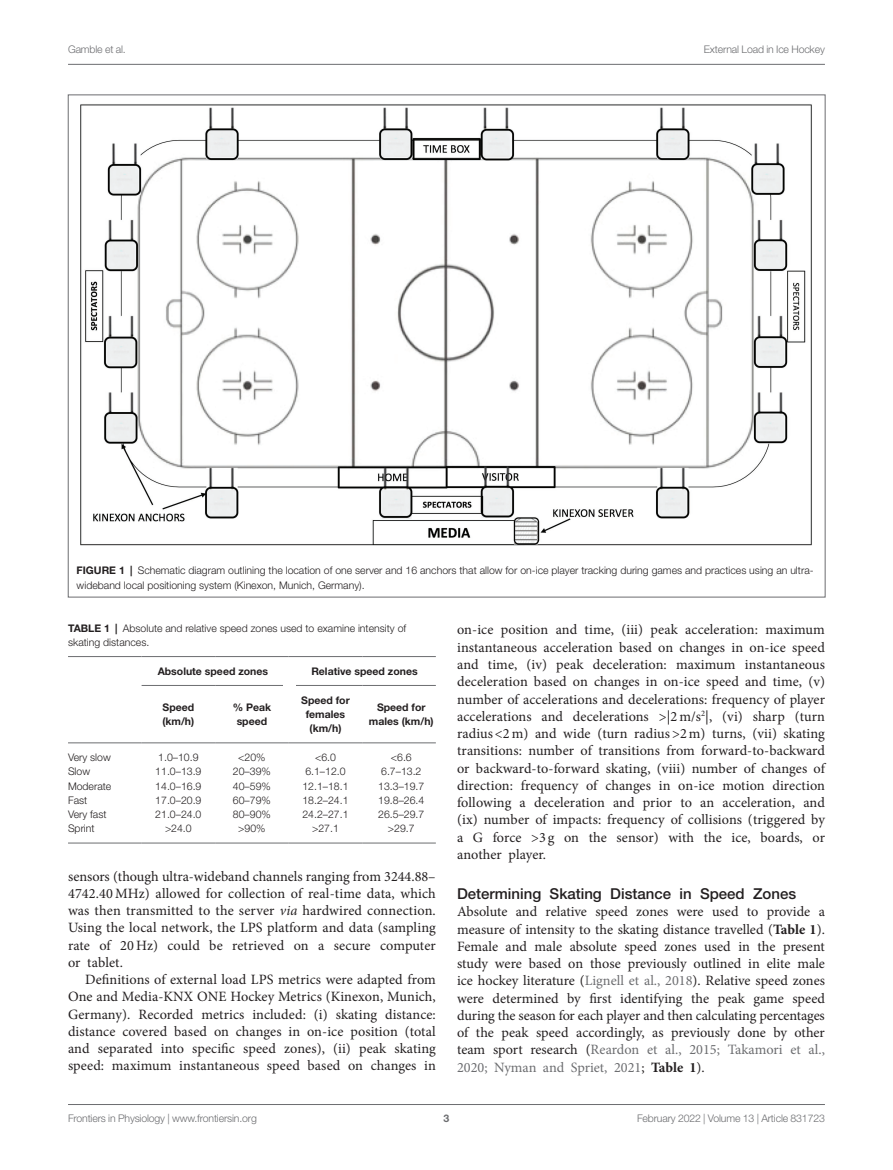
<style>
.page{position:relative;width:893px;height:1170px;background:#fff}
.page>*{position:absolute;margin:0;border:0;box-sizing:border-box;transform-origin:0 0}
.HEAD_3{font:500 15px "Helvetica Neue LT Std";color:#231f20}
.TEXT{font:14.25px/17.2px "Minion Pro";letter-spacing:.005em;color:#231f20;text-align:justify}
.TEXT_FLUSH{font:14.25px/17.2px "Minion Pro";color:#231f20;text-align:justify}
.TB_TX{font:300 10.5px "Helvetica Neue LT Std";color:#231f20}
.FIG_LEG{font:300 10.5px/14.2px "Helvetica Neue LT Std";color:#231f20}
.t1{font:300 10.5px "Helvetica Neue LT Std";letter-spacing:-.015em;color:#6c6d70}
.TT_NO_RULE{font:300 10.5px/14.2px "Helvetica Neue LT Std";color:#231f20}
.TB_CH{font:700 10.5px/14.2px "Helvetica Neue LT Std";color:#231f20;text-align:center}
.TB_STH{font:700 10.5px "Helvetica Neue LT Std";color:#231f20}
.t2{font:700 10.5px "Helvetica Neue LT Std";color:#6c6d70}
.s1{font-weight:700}
.s2{color:#6c6d70}
.s3{font-style:italic}
</style>
<div class="page">
<hr style="left:68px;top:64px;width:757px;height:1px;background:#6c6d70">
<hr style="left:68px;top:1104px;width:757px;height:1px;background:#6c6d70">
<img style="left:81px;top:104px;width:731px;height:441px">
<hr style="left:142px;top:742px;width:73px;height:1px;background:#6c6d70">
<hr style="left:215px;top:742px;width:74px;height:1px;background:#6c6d70">
<hr style="left:289px;top:742px;width:73px;height:1px;background:#6c6d70">
<hr style="left:362px;top:742px;width:74px;height:1px;background:#6c6d70">
<hr style="left:68px;top:842px;width:74px;height:1px;background:#6c6d70">
<hr style="left:142px;top:842px;width:73px;height:1px;background:#6c6d70">
<hr style="left:215px;top:842px;width:74px;height:1px;background:#6c6d70">
<hr style="left:289px;top:842px;width:73px;height:1px;background:#6c6d70">
<hr style="left:362px;top:842px;width:74px;height:1px;background:#6c6d70">
<hr style="left:289px;top:656px;width:73px;height:1px;background:#6c6d70">
<hr style="left:362px;top:656px;width:74px;height:1px;background:#6c6d70">
<hr style="left:289px;top:685px;width:73px;height:1px;background:#6c6d70">
<hr style="left:362px;top:685px;width:74px;height:1px;background:#6c6d70">
<hr style="left:142px;top:656px;width:73px;height:1px;background:#6c6d70">
<hr style="left:215px;top:656px;width:74px;height:1px;background:#6c6d70">
<hr style="left:142px;top:685px;width:73px;height:1px;background:#6c6d70">
<hr style="left:215px;top:685px;width:74px;height:1px;background:#6c6d70">
<hr style="left:68px;top:656px;width:74px;height:1px;background:#6c6d70">
<hr style="left:68px;top:742px;width:74px;height:1px;background:#6c6d70">
<div style="left:284px;top:673px;width:12px;height:24px;background:#fff"></div>
<p class="t1" style="left:68px;top:42px;width:59px">Gamble et al.</p>
<p class="t1" style="left:704px;top:42px;width:123px">External Load in Ice Hockey</p>
<p class="FIG_LEG" style="left:77px;top:563px;width:738px"><span class="s1">FIGURE 1 |</span> Schematic diagram outlining the location of one server and 16 anchors that allow for on-ice player tracking during games and practices using an ultra&shy;wideband local positioning system (Kinexon, Munich, Germany).</p>
<p class="TT_NO_RULE" style="left:68px;top:620px;width:340px"><span class="s1">TABLE 1 |</span> Absolute and relative speed zones used to examine intensity of skating distances.</p>
<p class="TB_STH" style="left:158px;top:664px;width:112px">Absolute speed zones</p>
<p class="TB_STH" style="left:311px;top:664px;width:108px">Relative speed zones</p>
<p class="TB_CH" style="left:162px;top:699px;width:33px;text-align:left">Speed (km/h)</p>
<p class="TB_CH" style="left:233px;top:699px;width:40px">% Peak speed</p>
<p class="TB_CH" style="left:301px;top:692px;width:50px">Speed for females (km/h)</p>
<p class="TB_CH" style="left:369px;top:699px;width:66px">Speed for males (km/h)</p>
<p class="TB_TX" style="left:68px;top:750px;width:44px">Very slow</p>
<p class="TB_TX" style="left:158px;top:750px;width:42px">1.0–10.9</p>
<p class="TB_TX" style="left:238px;top:750px;width:29px">&lt;20%</p>
<p class="TB_TX" style="left:315px;top:750px;width:22px">&lt;6.0</p>
<p class="TB_TX" style="left:391px;top:750px;width:22px">&lt;6.6</p>
<p class="TB_TX" style="left:68px;top:765px;width:24px">Slow</p>
<p class="TB_TX" style="left:155px;top:765px;width:48px">11.0–13.9</p>
<p class="TB_TX" style="left:233px;top:765px;width:39px">20–39%</p>
<p class="TB_TX" style="left:305px;top:765px;width:42px">6.1–12.0</p>
<p class="TB_TX" style="left:381px;top:765px;width:42px">6.7–13.2</p>
<p class="TB_TX" style="left:68px;top:779px;width:45px">Moderate</p>
<p class="TB_TX" style="left:155px;top:779px;width:48px">14.0–16.9</p>
<p class="TB_TX" style="left:233px;top:779px;width:39px">40–59%</p>
<p class="TB_TX" style="left:302px;top:779px;width:48px">12.1–18.1</p>
<p class="TB_TX" style="left:378px;top:779px;width:48px">13.3–19.7</p>
<p class="TB_TX" style="left:68px;top:793px;width:21px">Fast</p>
<p class="TB_TX" style="left:155px;top:793px;width:48px">17.0–20.9</p>
<p class="TB_TX" style="left:233px;top:793px;width:39px">60–79%</p>
<p class="TB_TX" style="left:302px;top:793px;width:48px">18.2–24.1</p>
<p class="TB_TX" style="left:378px;top:793px;width:48px">19.8–26.4</p>
<p class="TB_TX" style="left:68px;top:807px;width:40px">Very fast</p>
<p class="TB_TX" style="left:155px;top:807px;width:48px">21.0–24.0</p>
<p class="TB_TX" style="left:233px;top:807px;width:39px">80–90%</p>
<p class="TB_TX" style="left:302px;top:807px;width:48px">24.2–27.1</p>
<p class="TB_TX" style="left:378px;top:807px;width:48px">26.5–29.7</p>
<p class="TB_TX" style="left:68px;top:822px;width:28px">Sprint</p>
<p class="TB_TX" style="left:165px;top:822px;width:28px">&gt;24.0</p>
<p class="TB_TX" style="left:238px;top:822px;width:29px">&gt;90%</p>
<p class="TB_TX" style="left:312px;top:822px;width:28px">&gt;27.1</p>
<p class="TB_TX" style="left:388px;top:822px;width:28px">&gt;29.7</p>
<p class="TEXT" style="left:457px;top:621px;width:369px">on-ice position and time, (iii) peak acceleration: maximum instantaneous acceleration based on changes in on-ice speed and time, (iv) peak deceleration: maximum instantaneous deceleration based on changes in on-ice speed and time, (v) number of accelerations and decelerations: frequency of player accelerations and decelerations &gt;|2 m/s<sup>2</sup>|, (vi) sharp (turn radius&lt;2 m) and wide (turn radius&gt;2 m) turns, (vii) skating transitions: number of transitions from forward-to-backward or backward-to-forward skating, (viii) number of changes of direction: frequency of changes in on-ice motion direction following a deceleration and prior to an acceleration, and (ix) number of impacts: frequency of collisions (triggered by a G force &gt;3 g on the sensor) with the ice, boards, or another player.</p>
<p class="HEAD_3" style="left:457px;top:884px;width:341px">Determining Skating Distance in Speed Zones</p>
<p class="TEXT_FLUSH" style="left:457px;top:903px;width:369px">Absolute and relative speed zones were used to provide a measure of intensity to the skating distance travelled (<span class="s1">Table 1</span>).<br>Female and male absolute speed zones used in the present study were based on those previously outlined in elite male ice hockey literature (<span class="s2">Lignell et al., 2018</span>). Relative speed zones were determined by first identifying the peak game speed during the season for each player and then calculating percentages of the peak speed accordingly, as previously done by other team sport research (<span class="s2">Reardon et al., 2015; Takamori et al., 2020; Nyman and Spriet, 2021</span>; <span class="s1">Table 1</span>).</p>
<p class="TEXT_FLUSH" style="left:68px;top:867px;width:369px">sensors (though ultra-wideband channels ranging from 3244.88– 4742.40MHz) allowed for collection of real-time data, which was then transmitted to the server <span class="s3">via</span> hardwired connection.<br>Using the local network, the LPS platform and data (sampling rate of 20Hz) could be retrieved on a secure computer or tablet.</p>
<p class="TEXT" style="left:68px;top:970px;width:369px;text-indent:17px">Definitions of external load LPS metrics were adapted from One and Media-KNX ONE Hockey Metrics (Kinexon, Munich, Germany). Recorded metrics included: (i) skating distance: distance covered based on changes in on-ice position (total and separated into specific speed zones), (ii) peak skating speed: maximum instantaneous speed based on changes in</p>
<p class="t1" style="left:68px;top:1111px;width:190px">Frontiers in Physiology | www.frontiersin.org</p>
<p class="t2" style="left:444px;top:1111px;width:7px">3</p>
<p class="t1" style="left:637px;top:1111px;width:189px">February 2022 | Volume 13 | Article 831723</p>
</div>
